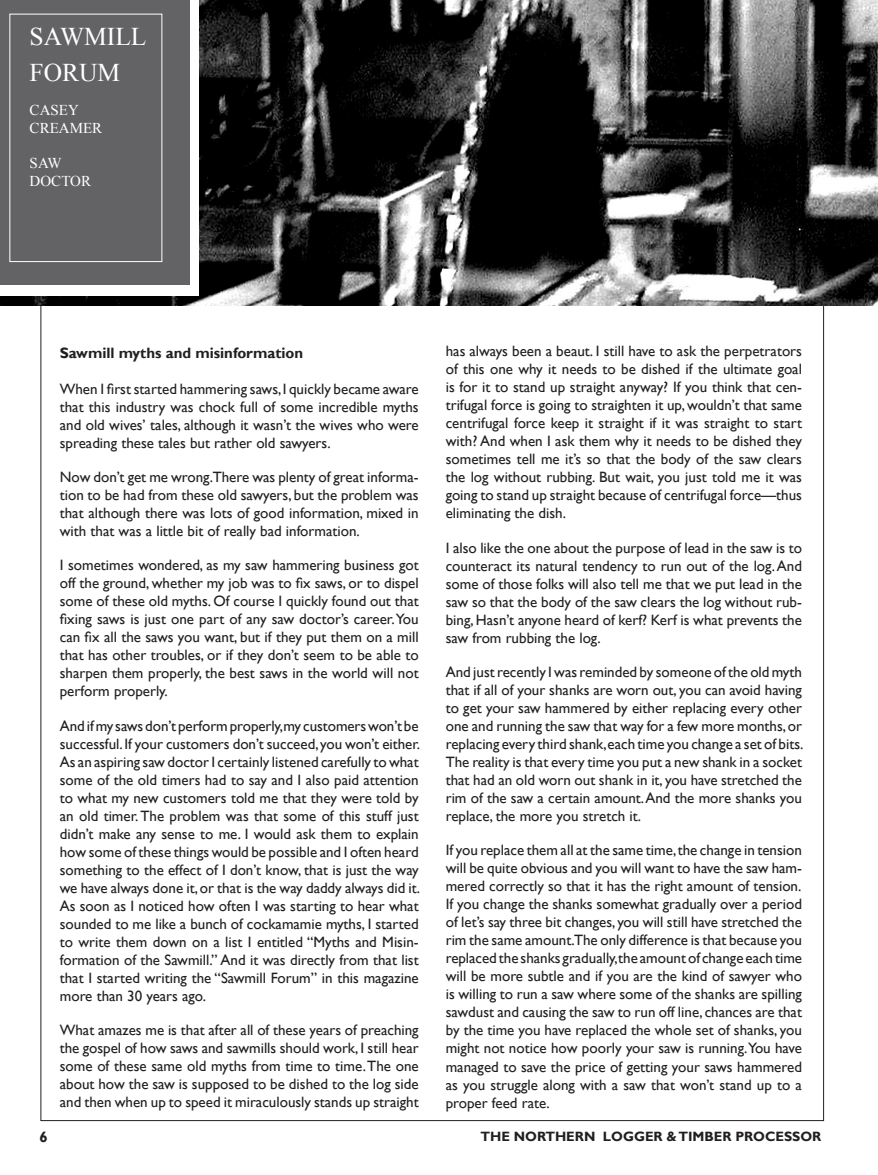
<style>
.page{position:relative;width:878px;height:1175px;background:#fff}
.page>*{position:absolute;margin:0;border:0;box-sizing:border-box;transform-origin:0 0}
.t1{font:25.5px "Times New Roman";color:#fff}
.newbody{font:15px/18px "Gill Sans";color:#231f20;text-align:justify}
.newbody-2{font:700 15px "Gill Sans";color:#231f20}
.newbody-3{font:15px "Times New Roman";color:#fff}
.Body_text{font:700 15px "Gill Sans";color:#231f20}
.t2{font:700 13.5px "Gill Sans";color:#231f20}
</style>
<div class="page">
<img style="left:0;top:0;width:878px;height:306px">
<div style="left:0;top:0;width:198px;height:296px;background:#fff"></div>
<div style="left:0;top:0;width:190px;height:284px;background:#636366"></div>
<div style="left:9px;top:14px;width:153px;height:248px;border:1px solid #fff"></div>
<p class="t1" style="left:30px;top:19px;width:118px">SAWMILL</p>
<p class="t1" style="left:30px;top:55px;width:92px">FORUM</p>
<p class="newbody-3" style="left:30px;top:100px;width:51px">CASEY</p>
<p class="newbody-3" style="left:30px;top:118px;width:74px">CREAMER</p>
<p class="newbody-3" style="left:30px;top:153px;width:34px">SAW</p>
<p class="newbody-3" style="left:30px;top:171px;width:63px">DOCTOR</p>
<p class="newbody-2" style="left:60px;top:343px;width:245px">Sawmill myths and misinformation</p>
<p class="newbody" style="left:60px;top:380px;width:360px">When I first started hammering saws, I quickly became aware that this industry was chock full of some incredible myths and old wives’ tales, although it wasn’t the wives who were spreading these tales but rather old sawyers.</p>
<p class="newbody" style="left:60px;top:468px;width:360px">Now don’t get me wrong.There was plenty of great informa&shy;tion to be had from these old sawyers, but the problem was that although there was lots of good information, mixed in with that was a little bit of really bad information.</p>
<p class="newbody" style="left:60px;top:556px;width:360px">I sometimes wondered, as my saw hammering business got off the ground, whether my job was to fix saws, or to dispel some of these old myths. Of course I quickly found out that fixing saws is just one part of any saw doctor’s career. You can fix all the saws you want, but if they put them on a mill that has other troubles, or if they don’t seem to be able to sharpen them properly, the best saws in the world will not perform properly.</p>
<p class="newbody" style="left:60px;top:717px;width:362px">And if my saws don’t perform properly,my customers won’t be successful. If your customers don’t succeed, you won’t either.</p>
<p class="newbody" style="left:60px;top:753px;width:362px">As an aspiring saw doctor I certainly listened carefully to what some of the old timers had to say and I also paid attention to what my new customers told me that they were told by an old timer. The problem was that some of this stuff just didn’t make any sense to me. I would ask them to explain how some of these things would be possible and I often heard something to the effect of I don’t know, that is just the way we have always done it, or that is the way daddy always did it.</p>
<p class="newbody" style="left:60px;top:897px;width:360px">As soon as I noticed how often I was starting to hear what sounded to me like a bunch of cockamamie myths, I started to write them down on a list I entitled “Myths and Misin&shy;formation of the Sawmill.” And it was directly from that list that I started writing the “Sawmill Forum” in this magazine more than 30 years ago.</p>
<p class="newbody" style="left:60px;top:1021px;width:360px">What amazes me is that after all of these years of preaching the gospel of how saws and sawmills should work, I still hear some of these same old myths from time to time. The one about how the saw is supposed to be dished to the log side and then when up to speed it miraculously stands up straight</p>
<p class="newbody" style="left:446px;top:342px;width:358px">has always been a beaut. I still have to ask the perpetrators of this one why it needs to be dished if the ultimate goal is for it to stand up straight anyway? If you think that cen&shy;trifugal force is going to straighten it up, wouldn’t that same centrifugal force keep it straight if it was straight to start with? And when I ask them why it needs to be dished they sometimes tell me it’s so that the body of the saw clears the log without rubbing. But wait, you just told me it was going to stand up straight because of centrifugal force—thus eliminating the dish.</p>
<p class="newbody" style="left:446px;top:539px;width:358px">I also like the one about the purpose of lead in the saw is to counteract its natural tendency to run out of the log. And some of those folks will also tell me that we put lead in the saw so that the body of the saw clears the log without rub&shy;bing, Hasn’t anyone heard of kerf? Kerf is what prevents the saw from rubbing the log.</p>
<p class="newbody" style="left:446px;top:663px;width:359px">And just recently I was reminded by someone of the old myth that if all of your shanks are worn out, you can avoid having to get your saw hammered by either replacing every other one and running the saw that way for a few more months, or replacing every third shank,each time you change a set of bits.</p>
<p class="newbody" style="left:446px;top:753px;width:358px">The reality is that every time you put a new shank in a socket that had an old worn out shank in it, you have stretched the rim of the saw a certain amount. And the more shanks you replace, the more you stretch it.</p>
<p class="newbody" style="left:446px;top:841px;width:358px">If you replace them all at the same time, the change in tension will be quite obvious and you will want to have the saw ham&shy;mered correctly so that it has the right amount of tension.</p>
<p class="newbody" style="left:446px;top:895px;width:358px">If you change the shanks somewhat gradually over a period of let’s say three bit changes, you will still have stretched the rim the same amount.The only difference is that because you replaced the shanks gradually,the amount of change each time will be more subtle and if you are the kind of sawyer who is willing to run a saw where some of the shanks are spilling sawdust and causing the saw to run off line, chances are that by the time you have replaced the whole set of shanks, you might not notice how poorly your saw is running.You have managed to save the price of getting your saws hammered as you struggle along with a saw that won’t stand up to a proper feed rate.</p>
<p class="Body_text" style="left:40px;top:1127px;width:10px">6</p>
<p class="t2" style="left:480px;top:1128px;width:342px">THE NORTHERN LOGGER &amp; TIMBER PROCESSOR</p>
</div>
